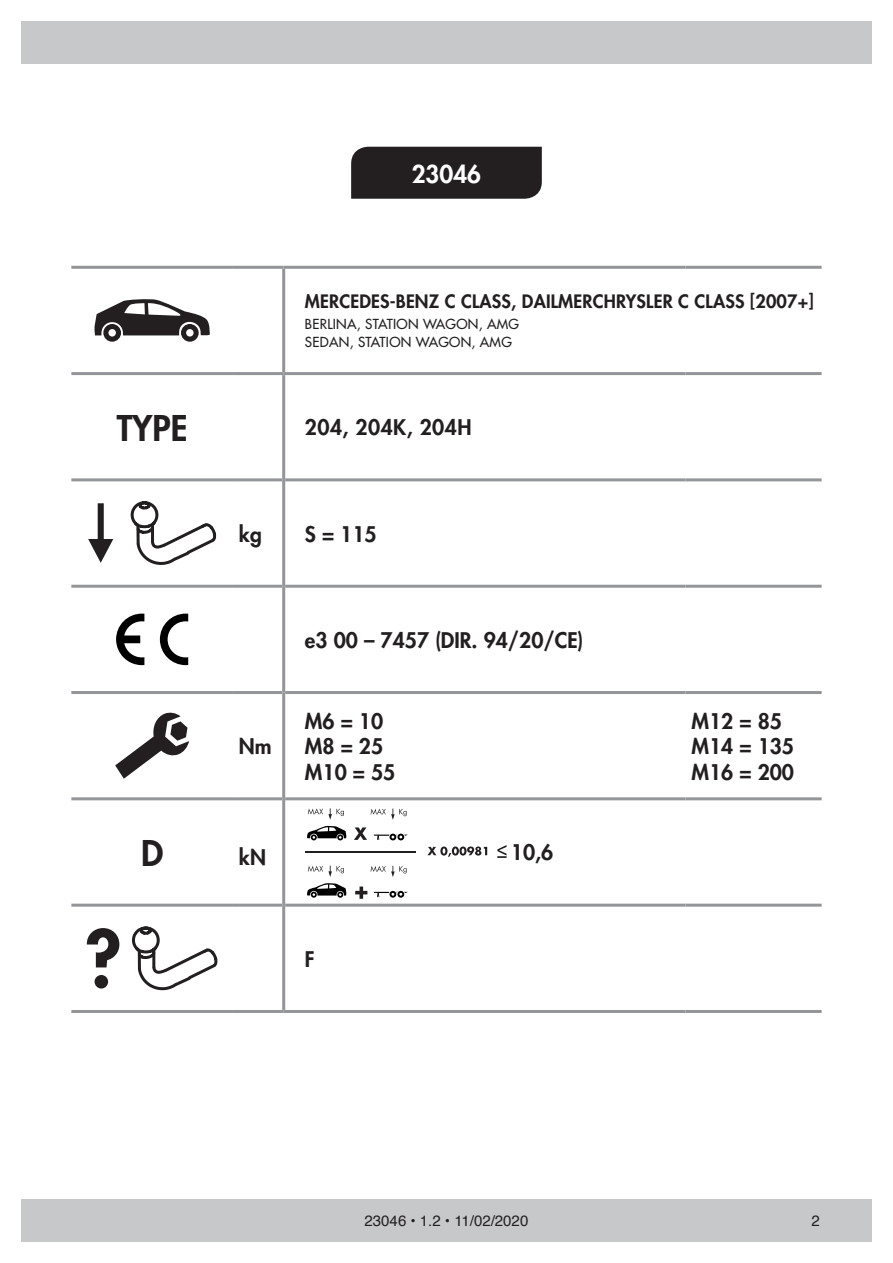
<style>
.page{position:relative;width:893px;height:1263px;background:#fff}
.page>*{position:absolute;margin:0;border:0;box-sizing:border-box;transform-origin:0 0}
.t1{font:800 34.5px "Futura Std";color:#231f20}
.t2{font:800 24px "Futura Std";color:#fff}
.t3{font:800 21px "Futura Std";color:#231f20}
.t4{font:800 21px "Futura Std";letter-spacing:.02em;color:#231f20}
.t5{font:800 18px "Futura Std";letter-spacing:.01em;color:#231f20}
.t6{font:15px "Helvetica";color:#231f20}
.t7{font:500 13.5px "Futura Std";letter-spacing:.02em;color:#231f20}
</style>
<div class="page">
<div style="left:21px;top:21px;width:851px;height:43px;background:#c7c8ca"></div>
<div style="left:21px;top:1199px;width:851px;height:43px;background:#c7c8ca"></div>
<div style="left:351px;top:147px;width:191px;height:52px;background:#231f20"></div>
<hr style="left:71px;top:266px;width:162px;height:3px;background:#939598">
<hr style="left:233px;top:266px;width:51px;height:3px;background:#939598">
<hr style="left:71px;top:372px;width:162px;height:3px;background:#939598">
<hr style="left:233px;top:372px;width:51px;height:3px;background:#939598">
<hr style="left:71px;top:478px;width:162px;height:3px;background:#939598">
<hr style="left:233px;top:478px;width:49px;height:3px;background:#939598">
<hr style="left:285px;top:478px;width:400px;height:3px;background:#939598">
<hr style="left:685px;top:478px;width:137px;height:3px;background:#939598">
<hr style="left:71px;top:585px;width:162px;height:3px;background:#939598">
<hr style="left:233px;top:585px;width:49px;height:3px;background:#939598">
<hr style="left:285px;top:585px;width:400px;height:3px;background:#939598">
<hr style="left:685px;top:585px;width:137px;height:3px;background:#939598">
<hr style="left:71px;top:691px;width:162px;height:3px;background:#939598">
<hr style="left:233px;top:691px;width:49px;height:3px;background:#939598">
<hr style="left:71px;top:797px;width:162px;height:3px;background:#939598">
<hr style="left:233px;top:797px;width:49px;height:3px;background:#939598">
<hr style="left:285px;top:797px;width:400px;height:3px;background:#939598">
<hr style="left:685px;top:797px;width:137px;height:3px;background:#939598">
<hr style="left:71px;top:904px;width:162px;height:3px;background:#939598">
<hr style="left:233px;top:904px;width:49px;height:3px;background:#939598">
<hr style="left:285px;top:904px;width:400px;height:3px;background:#939598">
<hr style="left:685px;top:904px;width:137px;height:3px;background:#939598">
<hr style="left:71px;top:1010px;width:162px;height:3px;background:#939598">
<hr style="left:233px;top:1010px;width:51px;height:3px;background:#939598">
<hr style="left:284px;top:1010px;width:401px;height:3px;background:#939598">
<hr style="left:685px;top:1010px;width:137px;height:3px;background:#939598">
<hr style="left:284px;top:266px;width:401px;height:3px;background:#939598">
<hr style="left:685px;top:266px;width:137px;height:3px;background:#939598">
<hr style="left:284px;top:372px;width:401px;height:3px;background:#939598">
<hr style="left:685px;top:372px;width:137px;height:3px;background:#939598">
<hr style="left:285px;top:691px;width:400px;height:3px;background:#939598">
<hr style="left:685px;top:691px;width:137px;height:3px;background:#939598">
<hr style="left:282px;top:269px;width:3px;height:103px;background:#939598">
<hr style="left:282px;top:375px;width:3px;height:105px;background:#939598">
<hr style="left:282px;top:480px;width:3px;height:106px;background:#939598">
<hr style="left:282px;top:586px;width:3px;height:106px;background:#939598">
<hr style="left:282px;top:692px;width:3px;height:107px;background:#939598">
<hr style="left:282px;top:799px;width:3px;height:106px;background:#939598">
<hr style="left:282px;top:905px;width:3px;height:105px;background:#939598">
<svg style="left:94px;top:299px;width:116px;height:43px"></svg>
<svg style="left:88px;top:501px;width:181px;height:164px"></svg>
<svg style="left:115px;top:712px;width:74px;height:67px"></svg>
<svg style="left:374px;top:834px;width:34px;height:6px"></svg>
<svg style="left:307px;top:826px;width:39px;height:14px"></svg>
<svg style="left:308px;top:808px;width:36px;height:12px"></svg>
<svg style="left:371px;top:808px;width:36px;height:12px"></svg>
<svg style="left:354px;top:827px;width:13px;height:13px"></svg>
<svg style="left:374px;top:891px;width:34px;height:7px"></svg>
<svg style="left:307px;top:883px;width:39px;height:14px"></svg>
<svg style="left:308px;top:866px;width:36px;height:11px"></svg>
<svg style="left:371px;top:866px;width:36px;height:11px"></svg>
<svg style="left:355px;top:886px;width:12px;height:13px"></svg>
<hr style="left:305px;top:851px;width:110px;height:1px;background:#231f20">
<svg style="left:497px;top:845px;width:10px;height:13px"></svg>
<svg style="left:427px;top:846px;width:60px;height:11px"></svg>
<svg style="left:132px;top:926px;width:86px;height:65px"></svg>
<svg style="left:86px;top:928px;width:33px;height:60px"></svg>
<p class="t2" style="left:412px;top:159px;width:71px">23046</p>
<p class="t5" style="left:305px;top:290px;width:510px">MERCEDES-BENZ C CLASS, DAILMERCHRYSLER C CLASS [2007+]</p>
<p class="t7" style="left:305px;top:316px;width:216px">BERLINA, STATION WAGON, AMG</p>
<p class="t7" style="left:305px;top:334px;width:208px">SEDAN, STATION WAGON, AMG</p>
<p class="t1" style="left:117px;top:406px;width:72px">TYPE</p>
<p class="t4" style="left:305px;top:414px;width:168px">204, 204K, 204H</p>
<p class="t3" style="left:239px;top:521px;width:24px">kg</p>
<p class="t3" style="left:305px;top:521px;width:73px">S = 115</p>
<p class="t3" style="left:239px;top:733px;width:34px">Nm</p>
<p class="t3" style="left:305px;top:627px;width:280px">e3 00 – 7457 (DIR. 94/20/CE)</p>
<p class="t3" style="left:305px;top:708px;width:80px">M6 = 10</p>
<p class="t3" style="left:305px;top:733px;width:80px">M8 = 25</p>
<p class="t3" style="left:305px;top:758px;width:92px">M10 = 55</p>
<p class="t1" style="left:141px;top:832px;width:24px">D</p>
<p class="t3" style="left:239px;top:844px;width:28px">kN</p>
<p class="t3" style="left:511px;top:838px;width:44px">10,6</p>
<p class="t3" style="left:305px;top:946px;width:11px">F</p>
<p class="t3" style="left:691px;top:708px;width:92px">M12 = 85</p>
<p class="t3" style="left:691px;top:733px;width:104px">M14 = 135</p>
<p class="t3" style="left:691px;top:758px;width:104px">M16 = 200</p>
<p class="t6" style="left:365px;top:1209px;width:165px">23046 • 1.2 • 11/02/2020</p>
<p class="t6" style="left:812px;top:1209px;width:10px">2</p>
</div>
